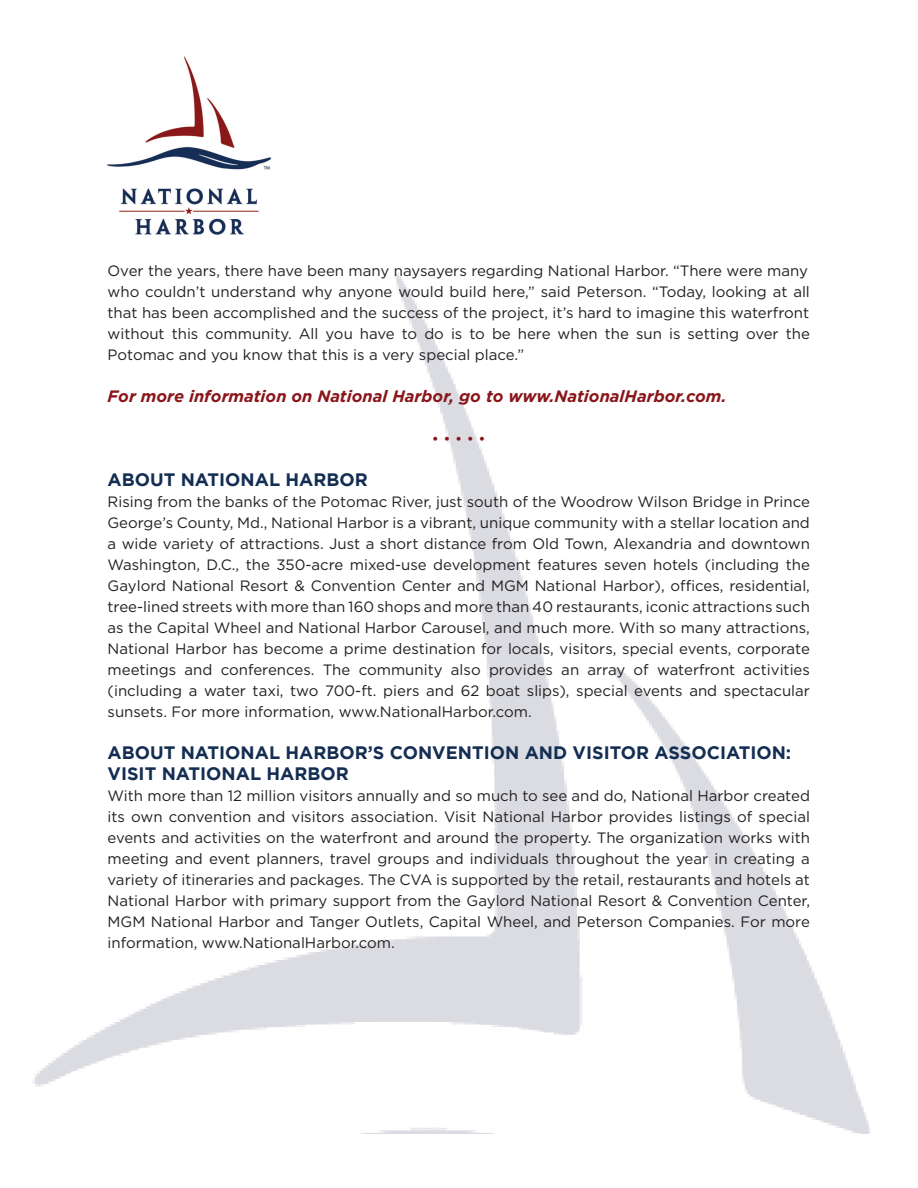
<style>
.page{position:relative;width:918px;height:1188px;background:#fff}
.page>*{position:absolute;margin:0;border:0;box-sizing:border-box;transform-origin:0 0}
.t1{font:700 18px/21px "Gotham";color:#142e53}
.t2{font:italic 700 16.5px "Gotham";color:#89161a}
.t3{font:15px/21px "Gotham";color:#231f20;text-align:justify}
.t4{font:15px "Gotham";color:#89161a}
</style>
<div class="page">
<img style="left:32px;top:273px;width:839px;height:861px">
<img style="left:107px;top:56px;width:165px;height:179px">
<p class="t3" style="left:108px;top:260px;width:704px;text-align:left">Over the years, there have been many naysayers regarding National Harbor. “There were many who couldn’t understand why anyone would build here,” said Peterson. “Today, looking at all that has been accomplished and the success of the project, it’s hard to imagine this waterfront without this community. All you have to do is to be here when the sun is setting over the Potomac and you know that this is a very special place.”</p>
<p class="t2" style="left:108px;top:387px;width:621px">For more information on National Harbor, go to www.NationalHarbor.com.</p>
<p class="t4" style="left:432px;top:430px;width:55px">• • • • •</p>
<p class="t1" style="left:108px;top:469px;width:262px">ABOUT NATIONAL HARBOR</p>
<p class="t3" style="left:108px;top:491px;width:704px">Rising from the banks of the Potomac River, just south of the Woodrow Wilson Bridge in Prince George’s County, Md., National Harbor is a vibrant, unique community with a stellar location and a wide variety of attractions. Just a short distance from Old Town, Alexandria and downtown Washington, D.C., the 350-acre mixed-use development features seven hotels (including the Gaylord National Resort &amp; Convention Center and MGM National Harbor), offices, residential, tree-lined streets with more than 160 shops and more than 40 restaurants, iconic attractions such as the Capital Wheel and National Harbor Carousel, and much more. With so many attractions, National Harbor has become a prime destination for locals, visitors, special events, corporate meetings and conferences. The community also provides an array of waterfront activities (including a water taxi, two 700-ft. piers and 62 boat slips), special events and spectacular sunsets. For more information, www.NationalHarbor.com.</p>
<p class="t1" style="left:108px;top:742px;width:685px">ABOUT NATIONAL HARBOR’S CONVENTION AN D VISITOR ASSOCIATION :<br>VISIT NATIONAL HARBOR</p>
<p class="t3" style="left:108px;top:785px;width:704px">With more than 12 million visitors annually and so much to see and do, National Harbor created its own convention and visitors association. Visit National Harbor provides listings of special events and activities on the waterfront and around the property. The organization works with meeting and event planners, travel groups and individuals throughout the year in creating a variety of itineraries and packages. The CVA is supported by the retail, restaurants and hotels at National Harbor with primary support from the Gaylord National Resort &amp; Convention Center, MGM National Harbor and Tanger Outlets, Capital Wheel, and Peterson Companies. For more information, www.NationalHarbor.com.</p>
</div>
